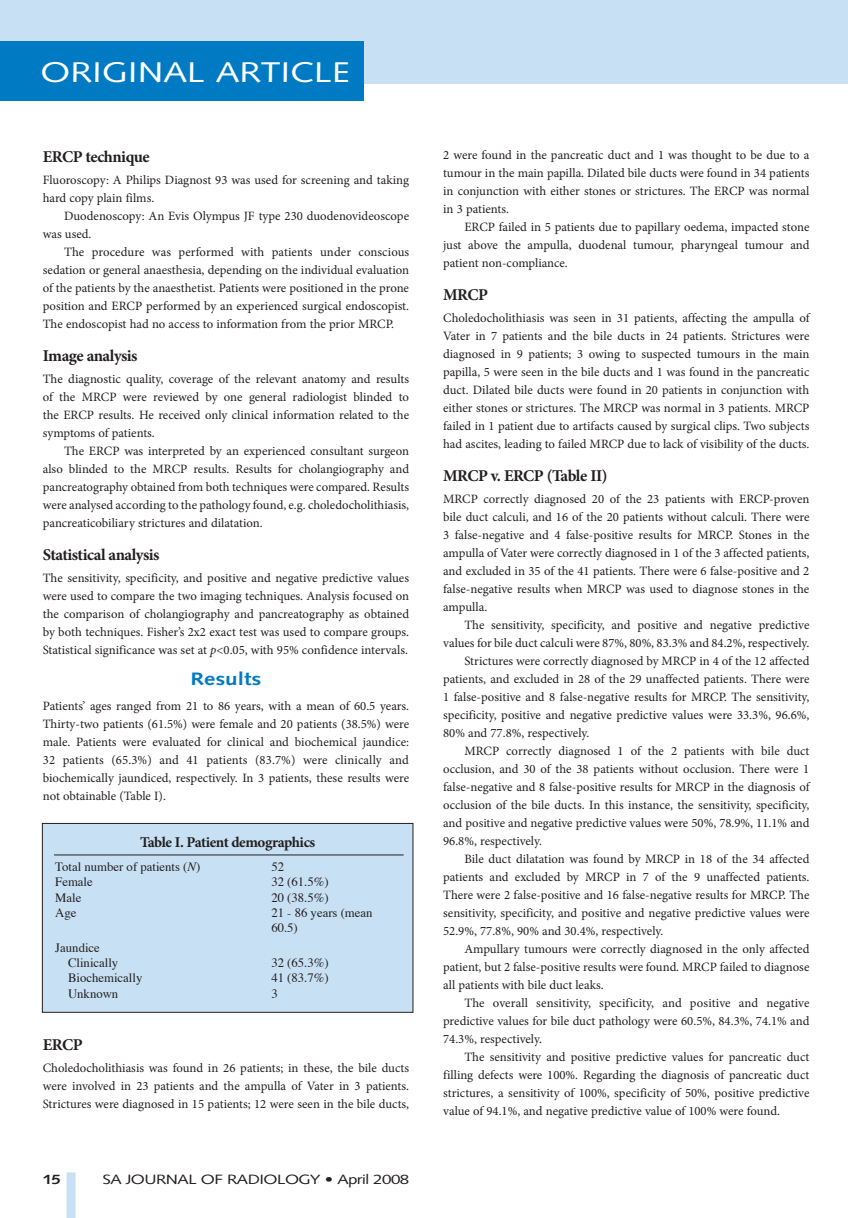
<style>
.page{position:relative;width:848px;height:1218px;background:#fff}
.page>*{position:absolute;margin:0;border:0;box-sizing:border-box;transform-origin:0 0}
.t1{font:28.5px "Syntax";color:#fff;scale:1.25 1}
.t2{font:700 18px "Syntax";color:#007bc3;scale:1.25 1}
.t3{font:700 16.5px "Minion Pro";letter-spacing:-.03em;color:#231f20}
.t4{font:700 15px "Minion Pro";letter-spacing:-.035em;color:#231f20}
.t5{font:13.5px "Syntax";letter-spacing:-.03em;color:#231f20;scale:1.25 1}
.t6{font:700 13.5px "Syntax";color:#231f20;scale:1.25 1}
.t7{font:12.75px/18px "Minion Pro";color:#231f20;text-align:justify}
.t8{font:12.75px/15.3px "Times";color:#231f20}
.s1{font-style:italic}
</style>
<div class="page">
<div style="left:0;top:0;width:848px;height:84px;background:#c7e0f3"></div>
<div style="left:0;top:41px;width:364px;height:60px;background:#007bc3"></div>
<div style="left:67px;top:1172px;width:9px;height:46px;background:#c7e0f3"></div>
<div style="left:42px;top:823px;width:371px;height:189px;background:#c7e0f3"></div>
<div style="left:42px;top:823px;width:371px;height:189px;border:1px solid #231f20"></div>
<hr style="left:54px;top:855px;width:350px;height:1px;background:#231f20">
<h1 class="t1" style="left:41px;top:55px;width:249px">ORIGINAL ARTICLE</h1>
<p class="t3" style="left:43px;top:145px;width:109px">ERCP technique</p>
<p class="t7" style="left:43px;top:171px;width:368px">Fluoroscopy: A Philips Diagnost 93 was used for screening and taking hard copy plain films.</p>
<p class="t7" style="left:43px;top:207px;width:368px;text-indent:21px">Duodenoscopy: An Evis Olympus JF type 230 duodenovideoscope was used.</p>
<p class="t7" style="left:43px;top:243px;width:368px;text-indent:21px">The procedure was performed with patients under conscious sedation or general anaesthesia, depending on the individual evaluation of the patients by the anaesthetist. Patients were positioned in the prone position and ERCP performed by an experienced surgical endoscopist.<br>The endoscopist had no access to information from the prior MRCP.</p>
<p class="t3" style="left:43px;top:344px;width:96px">Image analysis</p>
<p class="t7" style="left:43px;top:370px;width:368px">The diagnostic quality, coverage of the relevant anatomy and results of the MRCP were reviewed by one general radiologist blinded to the ERCP results. He received only clinical information related to the symptoms of patients.</p>
<p class="t7" style="left:43px;top:442px;width:368px;text-indent:21px">The ERCP was interpreted by an experienced consultant surgeon also blinded to the MRCP results. Results for cholangiography and pancreatography obtained from both techniques were compared. Results were analysed according to the pathology found, e.g. choledocholithiasis, pancreaticobiliary strictures and dilatation.</p>
<p class="t3" style="left:43px;top:543px;width:118px">Statistical analysis</p>
<p class="t7" style="left:43px;top:569px;width:368px">The sensitivity, specificity, and positive and negative predictive values were used to compare the two imaging techniques. Analysis focused on the comparison of cholangiography and pancreatography as obtained by both techniques. Fisher’s 2x2 exact test was used to compare groups.<br>Statistical significance was set at <span class="s1">p</span>&lt;0.05, with 95% confidence intervals.</p>
<h2 class="t2" style="left:190px;top:669px;width:58px">Results</h2>
<p class="t7" style="left:43px;top:697px;width:368px">Patients’ ages ranged from 21 to 86 years, with a mean of 60.5 years.<br>Thirty-two patients (61.5%) were female and 20 patients (38.5%) were male. Patients were evaluated for clinical and biochemical jaundice:<br>32 patients (65.3%) and 41 patients (83.7%) were clinically and biochemically jaundiced, respectively. In 3 patients, these results were not obtainable (Table I).</p>
<p class="t4" style="left:140px;top:832px;width:177px">Table I. Patient demographics</p>
<p class="t8" style="left:55px;top:860px;width:146px">Total number of patients (<span class="s1">N</span>)</p>
<p class="t8" style="left:271px;top:860px;width:14px">52</p>
<p class="t8" style="left:55px;top:875px;width:39px">Female</p>
<p class="t8" style="left:271px;top:875px;width:59px">32 (61.5%)</p>
<p class="t8" style="left:55px;top:890px;width:28px">Male</p>
<p class="t8" style="left:271px;top:890px;width:59px">20 (38.5%)</p>
<p class="t8" style="left:55px;top:906px;width:23px">Age</p>
<p class="t8" style="left:271px;top:906px;width:103px">21 - 86 years (mean<br>60.5)</p>
<p class="t8" style="left:68px;top:941px;width:52px;text-indent:-13px">Jaundice<br>Clinically</p>
<p class="t8" style="left:271px;top:956px;width:59px">32 (65.3%)</p>
<p class="t8" style="left:68px;top:971px;width:76px">Biochemically</p>
<p class="t8" style="left:271px;top:971px;width:59px">41 (83.7%)</p>
<p class="t8" style="left:68px;top:986px;width:52px">Unknown</p>
<p class="t8" style="left:271px;top:986px;width:8px">3</p>
<p class="t3" style="left:43px;top:1033px;width:41px">ERCP</p>
<p class="t7" style="left:43px;top:1059px;width:368px">Choledocholithiasis was found in 26 patients; in these, the bile ducts were involved in 23 patients and the ampulla of Vater in 3 patients.<br>Strictures were diagnosed in 15 patients; 12 were seen in the bile ducts,</p>
<p class="t6" style="left:43px;top:1172px;width:16px">15</p>
<p class="t5" style="left:102px;top:1171px;width:247px">SA JOURNAL OF RADIOLOGY • April 2008</p>
<p class="t7" style="left:443px;top:146px;width:368px">2 were found in the pancreatic duct and 1 was thought to be due to a tumour in the main papilla. Dilated bile ducts were found in 34 patients in conjunction with either stones or strictures. The ERCP was normal in 3 patients.</p>
<p class="t7" style="left:443px;top:218px;width:368px;text-indent:21px">ERCP failed in 5 patients due to papillary oedema, impacted stone just above the ampulla, duodenal tumour, pharyngeal tumour and patient non-compliance.</p>
<p class="t3" style="left:443px;top:283px;width:46px">MRCP</p>
<p class="t7" style="left:443px;top:309px;width:368px">Choledocholithiasis was seen in 31 patients, affecting the ampulla of Vater in 7 patients and the bile ducts in 24 patients. Strictures were diagnosed in 9 patients; 3 owing to suspected tumours in the main papilla, 5 were seen in the bile ducts and 1 was found in the pancreatic duct. Dilated bile ducts were found in 20 patients in conjunction with either stones or strictures. The MRCP was normal in 3 patients. MRCP failed in 1 patient due to artifacts caused by surgical clips. Two subjects had ascites, leading to failed MRCP due to lack of visibility of the ducts.</p>
<p class="t3" style="left:443px;top:464px;width:166px">MRCP v. ERCP (Table II)</p>
<p class="t7" style="left:443px;top:490px;width:368px">MRCP correctly diagnosed 20 of the 23 patients with ERCP-proven bile duct calculi, and 16 of the 20 patients without calculi. There were 3 false-negative and 4 false-positive results for MRCP. Stones in the ampulla of Vater were correctly diagnosed in 1 of the 3 affected patients, and excluded in 35 of the 41 patients. There were 6 false-positive and 2 false-negative results when MRCP was used to diagnose stones in the ampulla.</p>
<p class="t7" style="left:464px;top:616px;width:347px">The sensitivity, specificity, and positive and negative predictive</p>
<p class="t7" style="left:443px;top:634px;width:368px">values for bile duct calculi were 87%, 80%, 83.3% and 84.2%, respectively.</p>
<p class="t7" style="left:464px;top:652px;width:347px">Strictures were correctly diagnosed by MRCP in 4 of the 12 affected</p>
<p class="t7" style="left:443px;top:670px;width:368px">patients, and excluded in 28 of the 29 unaffected patients. There were</p>
<p class="t7" style="left:443px;top:688px;width:368px">1 false-positive and 8 false-negative results for MRCP. The sensitivity,</p>
<p class="t7" style="left:443px;top:706px;width:368px">specificity, positive and negative predictive values were 33.3%, 96.6%,</p>
<p class="t7" style="left:443px;top:724px;width:148px">80% and 77.8%, respectively.</p>
<p class="t7" style="left:464px;top:742px;width:347px">MRCP correctly diagnosed 1 of the 2 patients with bile duct</p>
<p class="t7" style="left:443px;top:760px;width:368px">occlusion, and 30 of the 38 patients without occlusion. There were 1</p>
<p class="t7" style="left:443px;top:778px;width:368px">false-negative and 8 false-positive results for MRCP in the diagnosis of</p>
<p class="t7" style="left:443px;top:796px;width:368px">occlusion of the bile ducts. In this instance, the sensitivity, specificity,</p>
<p class="t7" style="left:443px;top:814px;width:368px">and positive and negative predictive values were 50%, 78.9%, 11.1% and</p>
<p class="t7" style="left:443px;top:832px;width:100px">96.8%, respectively.</p>
<p class="t7" style="left:464px;top:850px;width:347px">Bile duct dilatation was found by MRCP in 18 of the 34 affected</p>
<p class="t7" style="left:443px;top:868px;width:368px">patients and excluded by MRCP in 7 of the 9 unaffected patients.</p>
<p class="t7" style="left:443px;top:886px;width:368px">There were 2 false-positive and 16 false-negative results for MRCP. The</p>
<p class="t7" style="left:443px;top:904px;width:368px">sensitivity, specificity, and positive and negative predictive values were</p>
<p class="t7" style="left:443px;top:922px;width:222px">52.9%, 77.8%, 90% and 30.4%, respectively.</p>
<p class="t7" style="left:464px;top:940px;width:347px">Ampullary tumours were correctly diagnosed in the only affected</p>
<p class="t7" style="left:443px;top:958px;width:368px">patient, but 2 false-positive results were found. MRCP failed to diagnose</p>
<p class="t7" style="left:443px;top:976px;width:162px">all patients with bile duct leaks.</p>
<p class="t7" style="left:464px;top:994px;width:347px">The overall sensitivity, specificity, and positive and negative</p>
<p class="t7" style="left:443px;top:1012px;width:368px">predictive values for bile duct pathology were 60.5%, 84.3%, 74.1% and</p>
<p class="t7" style="left:443px;top:1030px;width:100px">74.3%, respectively.</p>
<p class="t7" style="left:464px;top:1048px;width:347px">The sensitivity and positive predictive values for pancreatic duct</p>
<p class="t7" style="left:443px;top:1066px;width:368px">filling defects were 100%. Regarding the diagnosis of pancreatic duct</p>
<p class="t7" style="left:443px;top:1084px;width:368px">strictures, a sensitivity of 100%, specificity of 50%, positive predictive</p>
<p class="t7" style="left:443px;top:1102px;width:338px">value of 94.1%, and negative predictive value of 100% were found.</p>
</div>
